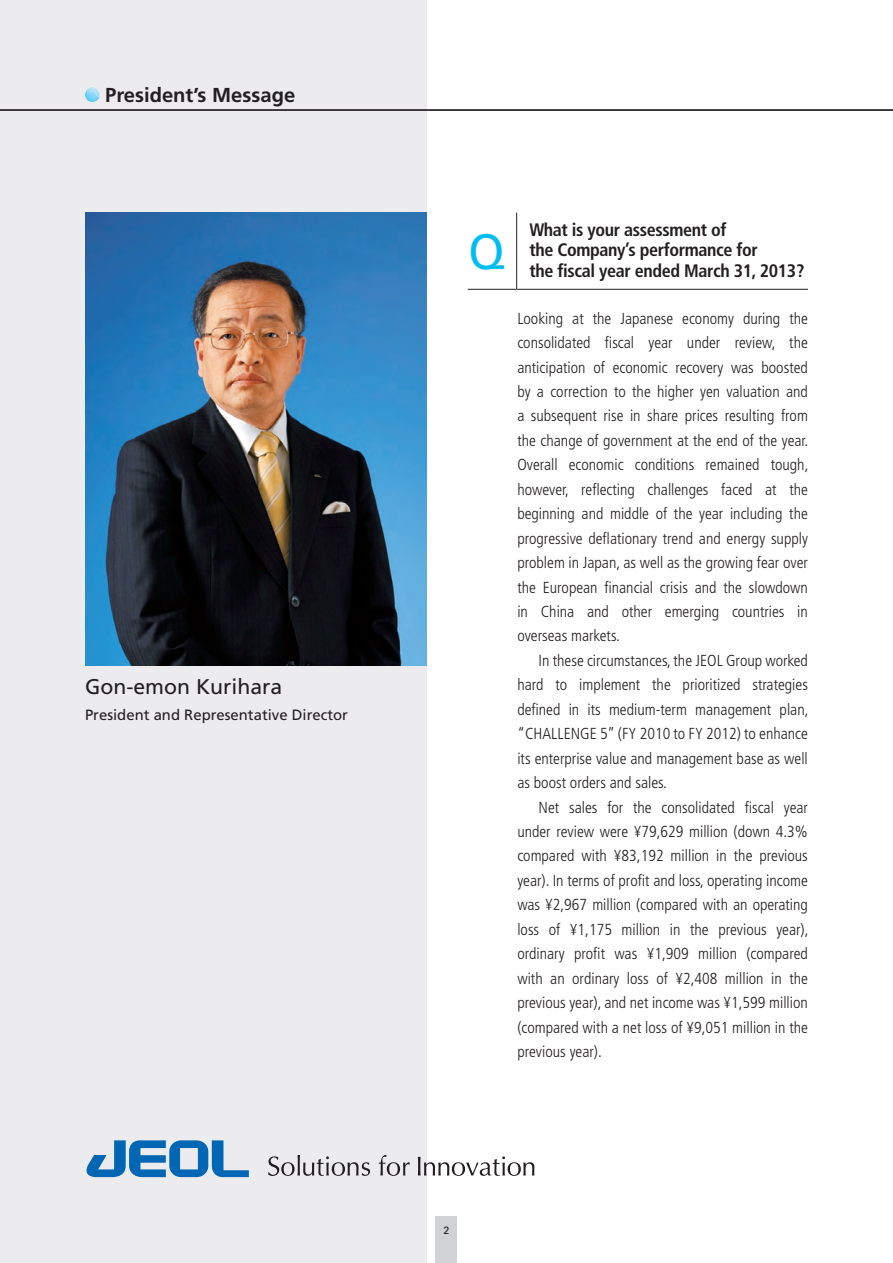
<style>
.page{position:relative;width:893px;height:1263px;background:#fff}
.page>*{position:absolute;margin:0;border:0;box-sizing:border-box;transform-origin:0 0}
.t1{font:47.85px "Univers";color:#01bdf2}
.t2{font:21.3px "Frutiger LT Std";color:#231f20}
.t3{font:700 20.25px "Frutiger LT Std";color:#231f20}
.t4{font:700 condensed 18px/20.2px "Frutiger LT Std";letter-spacing:-.02em;color:#231f20}
.t5{font:300 condensed 15.9px/24.5px "Frutiger LT Std";color:#231f20;text-align:justify}
.t6{font:14.85px "Frutiger LT Std";color:#231f20}
.t7{font:10.65px "Univers";color:#231f20}
</style>
<div class="page">
<div style="left:0;top:0;width:426px;height:1263px;background:#ececee"></div>
<img style="left:85px;top:213px;width:341px;height:452px">
<svg style="left:268px;top:1155px;width:102px;height:21px"></svg>
<svg style="left:379px;top:1155px;width:31px;height:21px"></svg>
<svg style="left:418px;top:1156px;width:116px;height:20px"></svg>
<svg style="left:86px;top:1140px;width:163px;height:38px"></svg>
<img style="left:85px;top:90px;width:15px;height:12px">
<svg style="left:87px;top:88px;width:13px;height:8px"></svg>
<hr style="left:0;top:109px;width:893px;height:2px;background:#231f20">
<hr style="left:516px;top:213px;width:1px;height:76px;background:#231f20">
<hr style="left:468px;top:289px;width:49px;height:1px;background:#231f20">
<hr style="left:517px;top:289px;width:291px;height:1px;background:#231f20">
<div style="left:436px;top:1216px;width:21px;height:47px;background:#d1d2d4"></div>
<p class="t3" style="left:105px;top:83px;width:192px">President’s Message</p>
<h2 class="t2" style="left:85px;top:674px;width:199px">Gon-emon Kurihara</h2>
<p class="t6" style="left:85px;top:706px;width:264px">President and Representative Director</p>
<h1 class="t1" style="left:468px;top:225px;width:39px">Q</h1>
<p class="t4" style="left:529px;top:220px;width:276px">What is your assessment of<br>the Company’s performance for<br>the fiscal year ended March 31, 2013?</p>
<p class="t5" style="left:517px;top:306px;width:293px">Looking at the Japanese economy during the consolidated fiscal year under review, the anticipation of economic recovery was boosted by a correction to the higher yen valuation and a subsequent rise in share prices resulting from the change of government at the end of the year.<br>Overall economic conditions remained tough, however, reflecting challenges faced at the beginning and middle of the year including the progressive deflationary trend and energy supply problem in Japan, as well as the growing fear over the European financial crisis and the slowdown in China and other emerging countries in overseas markets.</p>
<p class="t5" style="left:517px;top:648px;width:293px;text-indent:21px">In these circumstances, the JEOL Group worked hard to implement the prioritized strategies defined in its medium-term management plan, “CHALLENGE 5” (FY 2010 to FY 2012) to enhance its enterprise value and management base as well as boost orders and sales.</p>
<p class="t5" style="left:517px;top:795px;width:293px;text-indent:21px">Net sales for the consolidated fiscal year under review were ¥79,629 million (down 4.3% compared with ¥83,192 million in the previous year). In terms of profit and loss, operating income was ¥2,967 million (compared with an operating loss of ¥1,175 million in the previous year), ordinary profit was ¥1,909 million (compared with an ordinary loss of ¥2,408 million in the previous year), and net income was ¥1,599 million (compared with a net loss of ¥9,051 million in the previous year).</p>
<p class="t7" style="left:444px;top:1223px;width:7px">2</p>
</div>
